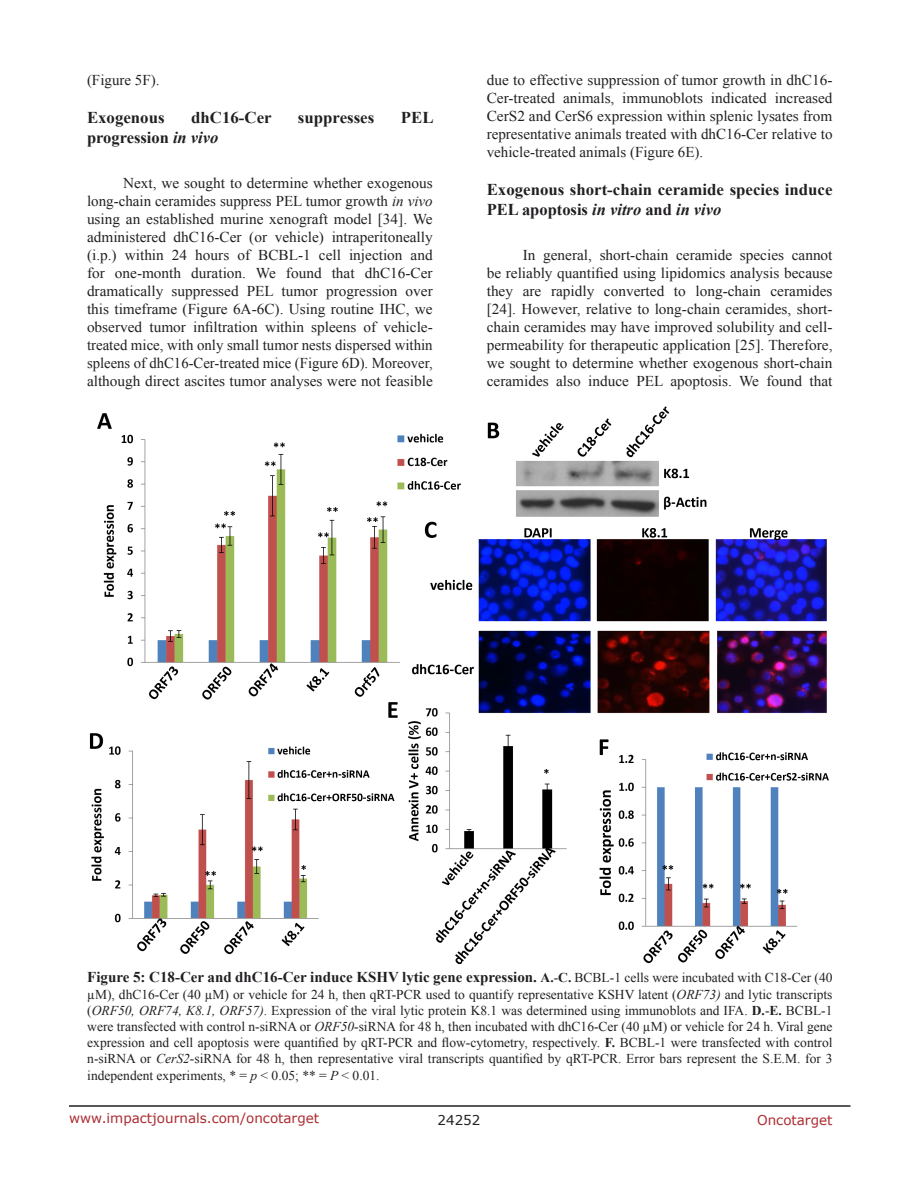
<style>
.page{position:relative;width:918px;height:1188px;background:#fff}
.page>*{position:absolute;margin:0;border:0;box-sizing:border-box;transform-origin:0 0}
.SubHeading{font:700 16.5px/19.8px "Times New Roman";color:#221f22}
.BodyText{font:15px/18px "Times New Roman";color:#221f22;text-align:justify}
.FigureText{font:700 15px "Times New Roman";color:#221f22}
.FigureText-2{font:13.5px/16.2px "Times New Roman";color:#221f22;text-align:justify}
.t1{font:13.5px "Verdana";color:#ac2b31}
.t2{font:13.5px "Verdana";color:#221f22}
.s1{font-style:italic}
.s2{font-size:13.5px}
.s3{font-weight:400;font-size:13.5px}
.s4{font-weight:700}
</style>
<div class="page">
<hr style="left:69px;top:1105px;width:781px;height:2px;background:#231f20">
<img style="left:89px;top:406px;width:740px;height:558px">
<p class="BodyText" style="left:87px;top:71px;width:74px">(Figure 5F).</p>
<p class="SubHeading" style="left:87px;top:107px;width:79px">Exogenous</p>
<p class="SubHeading" style="left:191px;top:107px;width:82px">dhC16-Cer</p>
<p class="SubHeading" style="left:298px;top:107px;width:78px">suppresses</p>
<p class="SubHeading" style="left:401px;top:107px;width:34px">PEL</p>
<p class="SubHeading" style="left:87px;top:127px;width:133px">progression <span class="s1">in vivo</span></p>
<p class="BodyText" style="left:87px;top:174px;width:347px;text-indent:36px">Next, we sought to determine whether exogenous long-chain ceramides suppress PEL tumor growth <span class="s1">in vivo </span>using an established murine xenograft model [34]. We administered dhC16-Cer (or vehicle) intraperitoneally (i.p.) within 24 hours of BCBL-1 cell injection and for one-month duration. We found that dhC16-Cer dramatically suppressed PEL tumor progression over this timeframe (Figure 6A-6C). Using routine IHC, we observed tumor infiltration within spleens of vehicle&shy;treated mice, with only small tumor nests dispersed within spleens of dhC16-Cer-treated mice (Figure 6D). Moreover, although direct ascites tumor analyses were not feasible</p>
<p class="BodyText" style="left:487px;top:71px;width:347px">due to effective suppression of tumor growth in dhC16- Cer-treated animals, immunoblots indicated increased CerS2 and CerS6 expression within splenic lysates from representative animals treated with dhC16-Cer relative to vehicle-treated animals (Figure 6E).</p>
<p class="SubHeading" style="left:487px;top:179px;width:347px">Exogenous short-chain ceramide species induce<br>PEL apoptosis <span class="s1">in vitro</span> and <span class="s1">in vivo</span></p>
<p class="BodyText" style="left:487px;top:246px;width:347px;text-indent:36px">In general, short-chain ceramide species cannot be reliably quantified using lipidomics analysis because they are rapidly converted to long-chain ceramides [24]. However, relative to long-chain ceramides, short&shy;chain ceramides may have improved solubility and cell&shy;permeability for therapeutic application [25]. Therefore, we sought to determine whether exogenous short-chain ceramides also induce PEL apoptosis. We found that</p>
<p class="FigureText" style="left:87px;top:967px;width:747px">Figure 5: C18-Cer and dhC16-Cer induce KSHV lytic gene expression. <span class="s2">A.</span><span class="s3">-</span><span class="s2">C.</span> <span class="s3">BCBL-1 cells were incubated with C18-Cer (40</span></p>
<p class="FigureText-2" style="left:87px;top:986px;width:747px">µM), dhC16-Cer (40 µM) or vehicle for 24 h, then qRT-PCR used to quantify representative KSHV latent (<span class="s1">ORF73)</span> and lytic transcripts (<span class="s1">ORF50, ORF74, K8.1, ORF57)</span>. Expression of the viral lytic protein K8.1 was determined using immunoblots and IFA. <span class="s4">D.</span>-<span class="s4">E.</span> BCBL-1 were transfected with control n-siRNA or <span class="s1">ORF50</span>-siRNA for 48 h, then incubated with dhC16-Cer (40 µM) or vehicle for 24 h. Viral gene expression and cell apoptosis were quantified by qRT-PCR and flow-cytometry, respectively. <span class="s4">F.</span> BCBL-1 were transfected with control n-siRNA or <span class="s1">CerS2</span>-siRNA for 48 h, then representative viral transcripts quantified by qRT-PCR. Error bars represent the S.E.M. for 3 independent experiments, * = <span class="s1">p</span> &lt; 0.05; ** = <span class="s1">P</span> &lt; 0.01.</p>
<p class="t1" style="left:69px;top:1109px;width:252px">www.impactjournals.com/oncotarget</p>
<p class="t2" style="left:438px;top:1111px;width:44px">24252</p>
<p class="t1" style="left:757px;top:1111px;width:77px">Oncotarget</p>
</div>
